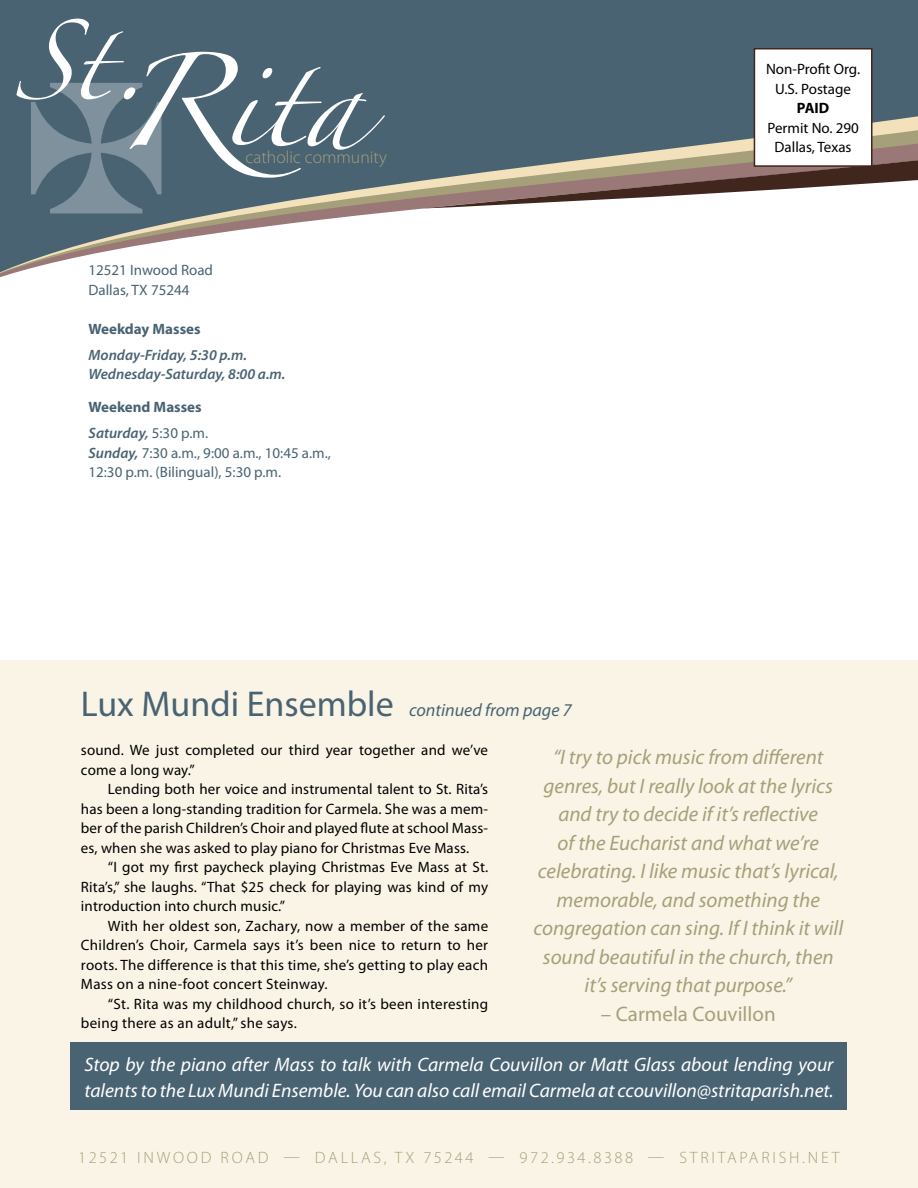
<style>
.page{position:relative;width:918px;height:1188px;background:#fff}
.page>*{position:absolute;margin:0;border:0;box-sizing:border-box;transform-origin:0 0}
.t1{font:84px "Zapfino";color:#fff}
.t2{font:72.3px "Zapfino";color:#fff}
.t3{font:italic 21px/28.5px "Myriad Pro";color:#a59f7a;text-align:center}
.t4{font:21px "Myriad Pro";color:#a59f7a}
.t5{font:italic 19.5px/25.5px "Myriad Pro";color:#fff}
.t6{font:italic 18px "Myriad Pro";color:#496373}
.t7{font:300 17.55px "Myriad Pro";color:#a59f7a}
.t8{font:300 16.5px "Myriad Pro";letter-spacing:.17em;color:#a59f7a}
.t9{font:15px/19.5px "Myriad Pro";letter-spacing:.01em;color:#000;text-align:justify}
.t10{font:15px/19.5px "Myriad Pro";color:#496373}
.t11{font:italic 600 15px/18.8px "Myriad Pro";color:#496373}
.t12{font:700 15px/26.2px "Myriad Pro";color:#496373}
.t13{font:700 15px "Myriad Pro";color:#000}
.s1{font-weight:600;font-style:italic}
.s2{font-weight:400}
.s3{font-style:normal;font-size:36px}
</style>
<div class="page">
<div style="left:0;top:0;width:918px;height:279px;background:#496373"></div>
<svg style="left:753px;top:117px;width:165px;height:19px"></svg>
<svg style="left:0;top:136px;width:918px;height:143px;fill:#fff"></svg>
<svg style="left:422px;top:159px;width:496px;height:50px;background:#a5988f"></svg>
<div style="left:754px;top:49px;width:118px;height:117px;background:#fff"></div>
<div style="left:754px;top:48px;width:119px;height:119px;border:2px solid #40261c"></div>
<div style="left:0;top:660px;width:918px;height:528px;background:#faf4e7"></div>
<div style="left:71px;top:1043px;width:776px;height:67px;background:#496373"></div>
<svg style="left:31px;top:136px;width:131px;height:78px"></svg>
<h2 class="t2" style="left:12px;top:31px;width:138px">St.</h2>
<h1 class="t1" style="left:115px;top:67px;width:249px">Rita</h1>
<p class="t7" style="left:246px;top:147px;width:143px">catholic community</p>
<p class="t10" style="left:88px;top:260px;width:126px">12521 Inwood Road<br>Dallas, TX 75244</p>
<p class="t12" style="left:88px;top:315px;width:114px">Weekday Masses</p>
<p class="t11" style="left:88px;top:345px;width:199px">Monday-Friday, 5:30 p.m.<br>Wednesday-Saturday, 8:00 a.m.</p>
<p class="t12" style="left:88px;top:393px;width:121px">Weekend Masses<br><span class="s1">Saturday,</span> <span class="s2">5:30 p.m.</span></p>
<p class="t10" style="left:88px;top:442px;width:244px"><span class="s1">Sunday,</span> 7:30 a.m., 9:00 a.m., 10:45 a.m.,<br>12:30 p.m. (Bilingual), 5:30 p.m.</p>
<p class="t9" style="left:766px;top:59px;width:96px;text-align:center">Non-Profit Org.<br>U.S. Postage</p>
<p class="t13" style="left:797px;top:98px;width:34px">PAID</p>
<p class="t9" style="left:767px;top:118px;width:93px;text-align:center">Permit No. 290<br>Dallas, Texas</p>
<p class="t6" style="left:81px;top:698px;width:492px"><span class="s3">Lux Mundi Ensemble</span> continued from page 7</p>
<p class="t9" style="left:81px;top:740px;width:409px">sound. We just completed our third year together and we’ve come a long way.”</p>
<p class="t9" style="left:81px;top:779px;width:409px;text-indent:27px">Lending both her voice and instrumental talent to St. Rita’s has been a long-standing tradition for Carmela. She was a mem&shy;ber of the parish Children’s Choir and played flute at school Mass&shy;es, when she was asked to play piano for Christmas Eve Mass.</p>
<p class="t9" style="left:81px;top:857px;width:409px;text-indent:27px">“I got my first paycheck playing Christmas Eve Mass at St.<br>Rita’s,” she laughs. “That $25 check for playing was kind of my introduction into church music.”</p>
<p class="t9" style="left:81px;top:916px;width:409px;text-indent:27px">With her oldest son, Zachary, now a member of the same Children’s Choir, Carmela says it’s been nice to return to her roots. The difference is that this time, she’s getting to play each Mass on a nine-foot concert Steinway.</p>
<p class="t9" style="left:81px;top:994px;width:409px;text-indent:27px">“St. Rita was my childhood church, so it’s been interesting being there as an adult,” she says.</p>
<h3 class="t5" style="left:84px;top:1051px;width:751px">Stop by the piano after Mass to talk with Carmela Couvillon or Matt Glass about lending your talents to the Lux Mundi Ensemble. You can also call email Carmela at ccouvillon@stritaparish.net.</h3>
<p class="t3" style="left:533px;top:743px;width:311px">“I try to pick music from different genres, but I really look at the lyrics and try to decide if it’s reflective<br>of the Eucharist and what we’re celebrating. I like music that’s lyrical, memorable, and something the congregation can sing. If I think it will sound beautiful in the church, then it’s serving that purpose.”</p>
<h3 class="t4" style="left:601px;top:1001px;width:176px">– Carmela Couvillon</h3>
<p class="t8" style="left:78px;top:1148px;width:763px">12521 INWOOD ROAD — DALLAS, TX 75244 — 972.934.8388 — STRITAPARISH.NET</p>
</div>
